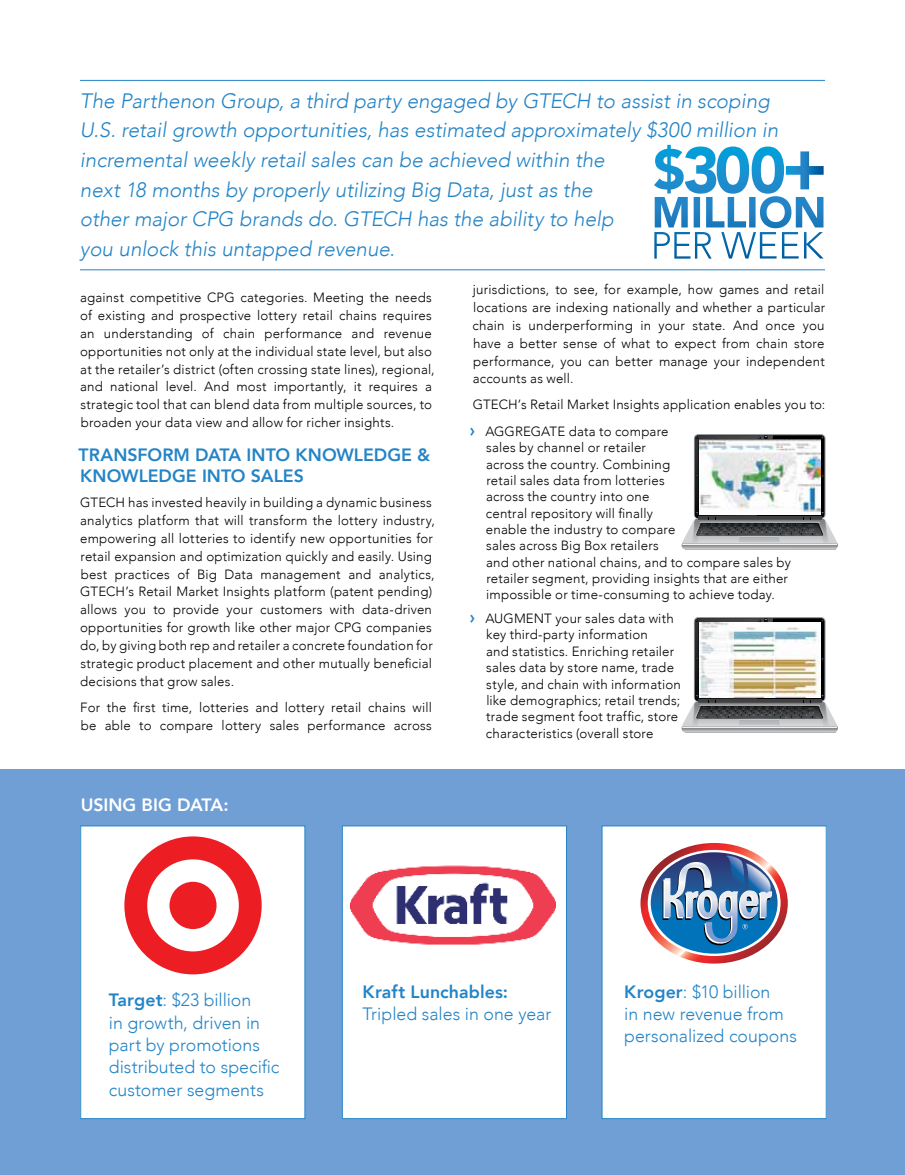
<style>
.page{position:relative;width:905px;height:1175px;background:#fff}
.page>*{position:absolute;margin:0;border:0;box-sizing:border-box;transform-origin:0 0}
.t1{font:italic 300 20.85px/29.7px "Avenir";letter-spacing:-.005em;color:#2484c6}
.t2{font:300 17.85px/22.2px "Avenir";color:#2484c6}
.t3{font:800 17.85px/20.9px "Avenir";color:#2484c6}
.t4{font:800 17.85px "Avenir";letter-spacing:-.005em;color:#fff}
.t5{font:300 13.35px/17.9px "Avenir";letter-spacing:.015em;color:#000}
.s1{font-weight:800;font-size:17.85px;color:#2484c6}
.s2{font-weight:800}
</style>
<div class="page">
<div style="left:0;top:769px;width:904px;height:405px;background:#6f9fd5"></div>
<div style="left:342px;top:826px;width:224px;height:292px;background:#fff"></div>
<div style="left:342px;top:825px;width:225px;height:294px;border:1px solid #2484c6"></div>
<div style="left:81px;top:826px;width:224px;height:292px;background:#fff"></div>
<div style="left:80px;top:825px;width:225px;height:294px;border:1px solid #2484c6"></div>
<hr style="left:80px;top:80px;width:745px;height:1px;background:#2484c6">
<hr style="left:80px;top:269px;width:745px;height:1px;background:#2484c6">
<svg style="left:681px;top:435px;width:156px;height:115px"></svg>
<img style="left:699px;top:440px;width:121px;height:74px">
<svg style="left:681px;top:618px;width:156px;height:115px"></svg>
<img style="left:699px;top:622px;width:121px;height:75px">
<svg style="left:124px;top:836px;width:138px;height:138px"></svg>
<div style="left:169px;top:881px;width:47px;height:48px;background:#ed1d24;border-radius:50%"></div>
<img style="left:350px;top:865px;width:205px;height:80px">
<div style="left:602px;top:826px;width:224px;height:292px;background:#fff"></div>
<div style="left:601px;top:825px;width:225px;height:294px;border:1px solid #2484c6"></div>
<svg style="left:640px;top:843px;width:147px;height:120px"></svg>
<svg style="left:654px;top:145px;width:169px;height:49px"></svg>
<p class="t1" style="left:80px;top:85px;width:700px">The Parthenon Group, a third party engaged by GTECH to assist in scoping U.S. retail growth opportunities, has estimated approximately $300 million in incremental weekly retail sales can be achieved within the<br>next 18 months by properly utilizing Big Data, just as the<br>other major CPG brands do. GTECH has the ability to help<br>you unlock this untapped revenue.</p>
<p class="t5" style="left:80px;top:289px;width:356px">against competitive CPG categories. Meeting the needs of existing and prospective lottery retail chains requires an understanding of chain performance and revenue opportunities not only at the individual state level, but also at the retailer’s district (often crossing state lines), regional, and national level. And most importantly, it requires a strategic tool that can blend data from multiple sources, to broaden your data view and allow for richer insights.</p>
<h2 class="t3" style="left:79px;top:444px;width:353px">TRANSFORM DATA INTO KNOWLEDGE &amp;<br>KNOWLEDGE INTO SALES</h2>
<p class="t5" style="left:80px;top:494px;width:356px">GTECH has invested heavily in building a dynamic business analytics platform that will transform the lottery industry, empowering all lotteries to identify new opportunities for retail expansion and optimization quickly and easily. Using best practices of Big Data management and analytics, GTECH’s Retail Market Insights platform (patent pending) allows you to provide your customers with data-driven opportunities for growth like other major CPG companies do, by giving both rep and retailer a concrete foundation for strategic product placement and other mutually beneficial decisions that grow sales.</p>
<p class="t5" style="left:80px;top:698px;width:353px">For the first time, lotteries and lottery retail chains will be able to compare lottery sales performance across</p>
<h2 class="t4" style="left:81px;top:790px;width:149px">USING BIG DATA:</h2>
<p class="t5" style="left:472px;top:281px;width:354px;text-align:justify">jurisdictions, to see, for example, how games and retail locations are indexing nationally and whether a particular chain is underperforming in your state. And once you have a better sense of what to expect from chain store performance, you can better manage your independent accounts as well.</p>
<p class="t5" style="left:470px;top:391px;width:357px;line-height:26.8px">GTECH’s Retail Market Insights application enables you to: <span class="s1">›</span> AGGREGATE data to compare</p>
<p class="t5" style="left:486px;top:439px;width:306px;line-height:16.4px">sales by channel or retailer<br>across the country. Combining<br>retail sales data from lotteries<br>across the country into one<br>central repository will finally<br>enable the industry to compare<br>sales across Big Box retailers<br>and other national chains, and to compare sales by retailer segment, providing insights that are either impossible or time-consuming to achieve today.</p>
<p class="t5" style="left:486px;top:610px;width:196px;line-height:16.4px;text-indent:-16px"><span class="s1">›</span> AUGMENT your sales data with key third-party information<br>and statistics. Enriching retailer sales data by store name, trade style, and chain with information like demographics; retail trends; trade segment foot traffic, store characteristics (overall store</p>
<h2 class="t2" style="left:109px;top:989px;width:172px"><span class="s2">Target</span>: $23 billion<br>in growth, driven in part by promotions distributed to specific customer segments</h2>
<h2 class="t2" style="left:624px;top:980px;width:174px"><span class="s2">Kroger</span>: $10 billion<br>in new revenue from personalized coupons</h2>
<h2 class="t3" style="left:362px;top:981px;width:147px">Kraft Lunchables:</h2>
<h2 class="t2" style="left:362px;top:1002px;width:190px">Tripled sales in one year</h2>
</div>
